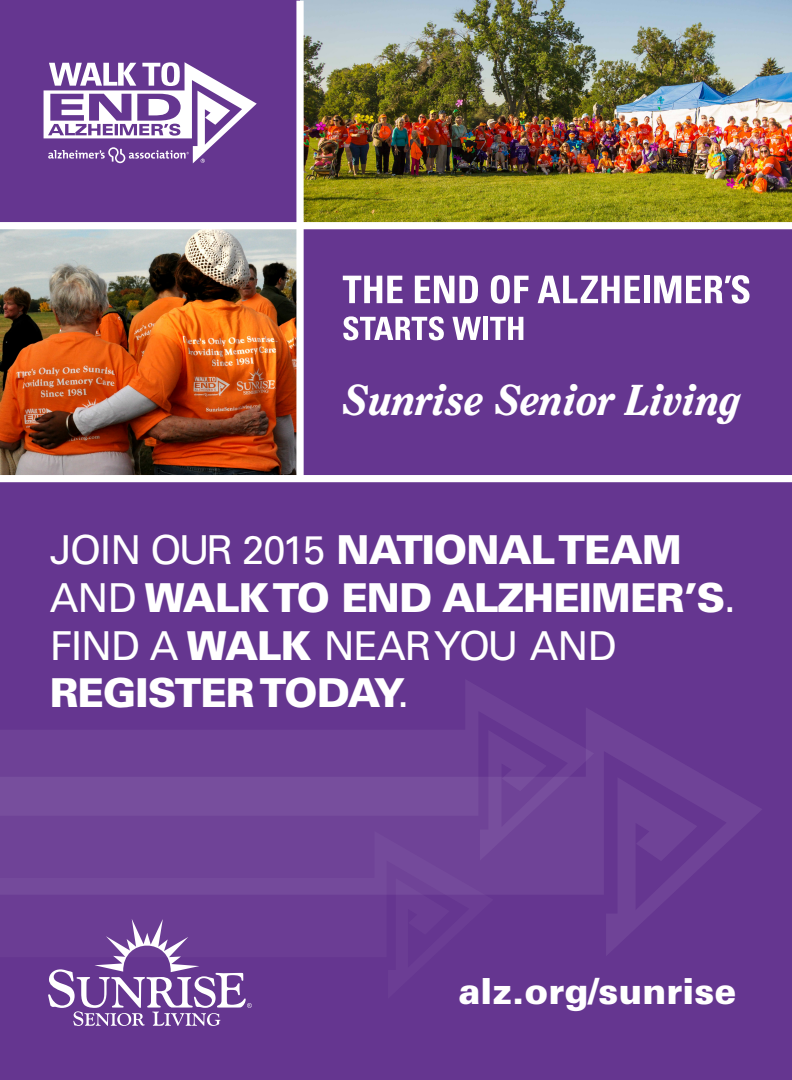
<style>
.page{position:relative;width:792px;height:1080px;background:#fff}
.page>*{position:absolute;margin:0;border:0;box-sizing:border-box;transform-origin:0 0}
.t1{font:italic 800 43.1px "Clearface Std";letter-spacing:-.01em;color:#fff}
.t2{font:900 39.9px/47.9px "Univers LT Std";letter-spacing:-.025em;color:#fff}
.t3{font:900 36px "Univers LT Std";color:#fff}
.s1{font-weight:400}
</style>
<div class="page">
<div style="left:0;top:449px;width:792px;height:631px;background:#653690"></div>
<div style="left:0;top:0;width:300px;height:226px;background:#653690"></div>
<img style="left:0;top:229px;width:296px;height:246px">
<div style="left:300px;top:226px;width:492px;height:248px;background:#653690"></div>
<img style="left:304px;top:1px;width:488px;height:221px">
<svg style="left:44px;top:62px;width:213px;height:101px"></svg>
<div style="left:0;top:222px;width:792px;height:7px;background:#fff"></div>
<div style="left:296px;top:1px;width:8px;height:481px;background:#fff"></div>
<svg style="left:343px;top:316px;width:101px;height:24px"></svg>
<svg style="left:452px;top:317px;width:29px;height:23px"></svg>
<div style="left:483px;top:317px;width:5px;height:23px;background:#fff"></div>
<svg style="left:490px;top:317px;width:33px;height:23px"></svg>
<svg style="left:343px;top:276px;width:60px;height:27px"></svg>
<svg style="left:415px;top:276px;width:63px;height:27px"></svg>
<svg style="left:491px;top:275px;width:38px;height:29px"></svg>
<svg style="left:538px;top:276px;width:102px;height:27px"></svg>
<div style="left:644px;top:276px;width:5px;height:27px;background:#fff"></div>
<svg style="left:654px;top:275px;width:96px;height:29px"></svg>
<div style="left:0;top:475px;width:792px;height:7px;background:#fff"></div>
<svg style="left:493px;top:713px;width:269px;height:242px"></svg>
<div style="left:0;top:861px;width:493px;height:34px;background:#704598"></div>
<svg style="left:0;top:680px;width:594px;height:181px;fill:#6e4196"></svg>
<svg style="left:48px;top:919px;width:204px;height:107px"></svg>
<p class="t1" style="left:343px;top:373px;width:400px">Sunrise Senior Living</p>
<p class="t2" style="left:50px;top:525px;width:687px"><span class="s1">JOIN OUR 2015</span> NATIONAL TEAM<br><span class="s1">AND</span> WALK TO END ALZHEIMER’S<span class="s1">.<br>FIND A</span> WALK <span class="s1">NEAR YOU AND<br></span>REGISTER TODAY<span class="s1">.</span></p>
<p class="t3" style="left:459px;top:968px;width:280px">alz.org/sunrise</p>
</div>
